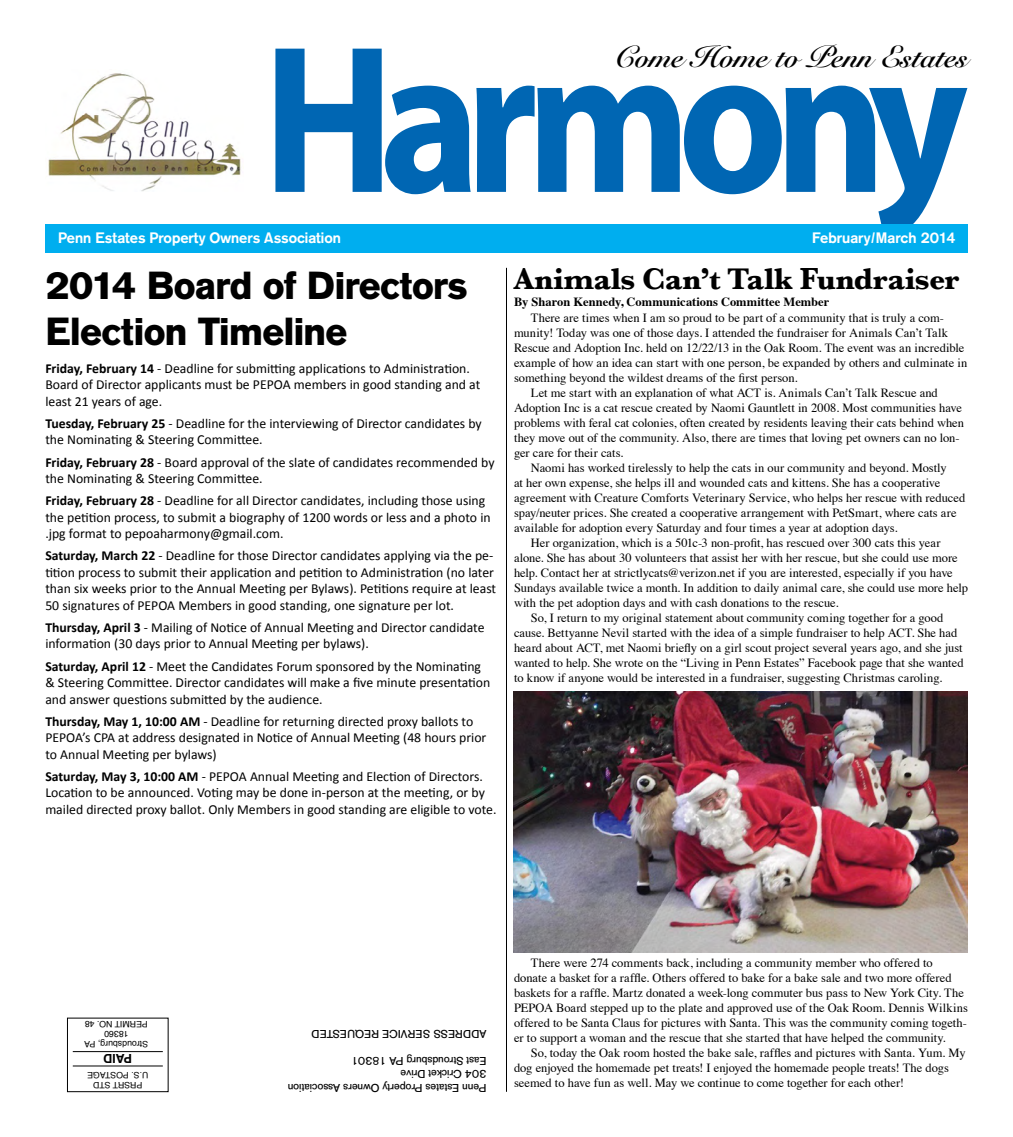
<style>
.page{position:relative;width:1013px;height:1137px;background:#fff}
.page>*{position:absolute;margin:0;border:0;box-sizing:border-box;transform-origin:0 0}
.t1{font:700 212.5px "Myriad";letter-spacing:-.075em;color:#0066b3;scale:.9 1}
.t2{font:700 38.75px/46.5px "AG Old Face";letter-spacing:-.015em;color:#000}
.t3{font:700 31.25px "Baskerville";letter-spacing:-.005em;color:#000}
.t4{font:30px "Snell Roundhand Bold Script";color:#000}
.t5{font:500 15px "AG Old Face";color:#fff}
.t6{font:13.75px/16.5px "Calibri";color:#000}
.t7{font:12.5px/15px "Times";color:#000}
.t8{font:700 12.5px "Times";color:#000}
.t9{font:700 12.5px "Helvetica";color:#000}
.t10{font:11.25px/13.5px "AG Old Face";color:#000}
.t11{font:11.25px "AG Old Face";letter-spacing:.04em;color:#000}
.t12{font:8.75px/10px "Helvetica";color:#000;text-align:center}
.s1{font-weight:700}
</style>
<div class="page">
<div style="left:67px;top:1018px;width:101px;height:74px;border:1px solid #000"></div>
<hr style="left:73px;top:1051px;width:90px;height:1px;background:#000">
<hr style="left:73px;top:1066px;width:90px;height:1px;background:#000">
<img style="left:48px;top:73px;width:193px;height:118px">
<hr style="left:506px;top:268px;width:1px;height:824px;background:#000">
<div style="left:45px;top:224px;width:923px;height:29px;background:#00aeef"></div>
<img style="left:514px;top:691px;width:453px;height:261px">
<h3 class="t4" style="left:615px;top:39px;width:354px">Come Home to Penn Estates</h3>
<h1 class="t1" style="left:263px;top:11px;width:785px">Harmony</h1>
<p class="t5" style="left:58px;top:229px;width:284px">Penn Estates Property Owners Association</p>
<p class="t5" style="left:812px;top:229px;width:145px">February/March 2014</p>
<h2 class="t2" style="left:45px;top:262px;width:424px">2014 Board of Directors<br>Election Timeline</h2>
<p class="t6" style="left:45px;top:359px;width:436px"><span class="s1">Friday, February 14</span> - Deadline for submitting applications to Administration.<br>Board of Director applicants must be PEPOA members in good standing and at least 21 years of age.</p>
<p class="t6" style="left:45px;top:414px;width:438px"><span class="s1">Tuesday, February 25</span> - Deadline for the interviewing of Director candidates by the Nominating &amp; Steering Committee.</p>
<p class="t6" style="left:45px;top:453px;width:451px"><span class="s1">Friday, February 28</span> - Board approval of the slate of candidates recommended by the Nominating &amp; Steering Committee.</p>
<p class="t6" style="left:45px;top:492px;width:447px"><span class="s1">Friday, February 28</span> - Deadline for all Director candidates, including those using the petition process, to submit a biography of 1200 words or less and a photo in .jpg format to pepoaharmony@gmail.com.</p>
<p class="t6" style="left:45px;top:547px;width:452px"><span class="s1">Saturday, March 22</span> - Deadline for those Director candidates applying via the pe&shy;tition process to submit their application and petition to Administration (no later than six weeks prior to the Annual Meeting per Bylaws). Petitions require at least 50 signatures of PEPOA Members in good standing, one signature per lot.</p>
<p class="t6" style="left:45px;top:618px;width:440px"><span class="s1">Thursday, April 3</span> - Mailing of Notice of Annual Meeting and Director candidate information (30 days prior to Annual Meeting per bylaws).</p>
<p class="t6" style="left:45px;top:657px;width:446px"><span class="s1">Saturday, April 12</span> - Meet the Candidates Forum sponsored by the Nominating &amp; Steering Committee. Director candidates will make a five minute presentation and answer questions submitted by the audience.</p>
<p class="t6" style="left:45px;top:712px;width:442px"><span class="s1">Thursday, May 1, 10:00 AM</span> - Deadline for returning directed proxy ballots to<br>PEPOA’s CPA at address designated in Notice of Annual Meeting (48 hours prior to Annual Meeting per bylaws)</p>
<p class="t6" style="left:45px;top:767px;width:453px"><span class="s1">Saturday, May 3, 10:00 AM</span> - PEPOA Annual Meeting and Election of Directors.<br>Location to be announced. Voting may be done in-person at the meeting, or by mailed directed proxy ballot. Only Members in good standing are eligible to vote.</p>
<h3 class="t3" style="left:514px;top:260px;width:447px">Animals Can’t Talk Fundraiser</h3>
<p class="t8" style="left:514px;top:289px;width:317px">By Sharon Kennedy, Communications Committee Member</p>
<p class="t7" style="left:531px;top:309px;width:414px">There are times when I am so proud to be part of a community that is truly a com-</p>
<p class="t7" style="left:514px;top:324px;width:435px">munity! Today was one of those days. I attended the fundraiser for Animals Can’t Talk</p>
<p class="t7" style="left:514px;top:339px;width:452px">Rescue and Adoption Inc. held on 12/22/13 in the Oak Room. The event was an incredible</p>
<p class="t7" style="left:514px;top:354px;width:455px">example of how an idea can start with one person, be expanded by others and culminate in</p>
<p class="t7" style="left:514px;top:369px;width:285px">something beyond the wildest dreams of the first person.</p>
<p class="t7" style="left:531px;top:384px;width:408px">Let me start with an explanation of what ACT is. Animals Can’t Talk Rescue and</p>
<p class="t7" style="left:514px;top:399px;width:449px">Adoption Inc is a cat rescue created by Naomi Gauntlett in 2008. Most communities have</p>
<p class="t7" style="left:514px;top:414px;width:451px">problems with feral cat colonies, often created by residents leaving their cats behind when</p>
<p class="t7" style="left:514px;top:429px;width:447px">they move out of the community. Also, there are times that loving pet owners can no lon-</p>
<p class="t7" style="left:514px;top:444px;width:111px">ger care for their cats.</p>
<p class="t7" style="left:531px;top:459px;width:417px">Naomi has worked tirelessly to help the cats in our community and beyond. Mostly</p>
<p class="t7" style="left:514px;top:474px;width:428px">at her own expense, she helps ill and wounded cats and kittens. She has a cooperative</p>
<p class="t7" style="left:514px;top:489px;width:453px">agreement with Creature Comforts Veterinary Service, who helps her rescue with reduced</p>
<p class="t7" style="left:514px;top:504px;width:444px">spay/neuter prices. She created a cooperative arrangement with PetSmart, where cats are</p>
<p class="t7" style="left:514px;top:519px;width:385px">available for adoption every Saturday and four times a year at adoption days.</p>
<p class="t7" style="left:531px;top:534px;width:411px">Her organization, which is a 501c-3 non-profit, has rescued over 300 cats this year</p>
<p class="t7" style="left:514px;top:549px;width:445px">alone. She has about 30 volunteers that assist her with her rescue, but she could use more</p>
<p class="t7" style="left:514px;top:564px;width:440px">help. Contact her at strictlycats@verizon.net if you are interested, especially if you have</p>
<p class="t7" style="left:514px;top:579px;width:455px">Sundays available twice a month. In addition to daily animal care, she could use more help</p>
<p class="t7" style="left:514px;top:594px;width:326px">with the pet adoption days and with cash donations to the rescue.</p>
<p class="t7" style="left:531px;top:609px;width:414px">So, I return to my original statement about community coming together for a good</p>
<p class="t7" style="left:514px;top:624px;width:445px">cause. Bettyanne Nevil started with the idea of a simple fundraiser to help ACT. She had</p>
<p class="t7" style="left:514px;top:639px;width:450px">heard about ACT, met Naomi briefly on a girl scout project several years ago, and she just</p>
<p class="t7" style="left:514px;top:654px;width:451px">wanted to help. She wrote on the “Living in Penn Estates” Facebook page that she wanted</p>
<p class="t7" style="left:514px;top:669px;width:430px">to know if anyone would be interested in a fundraiser, suggesting Christmas caroling.</p>
<p class="t12" style="left:148px;top:1049px;width:65px;rotate:-180deg">Stroudsburg, PA<br>18360<br>PERMIT NO. 48</p>
<p class="t9" style="left:132px;top:1069px;width:30px;rotate:-180deg">PAID</p>
<p class="t12" style="left:148px;top:1089px;width:63px;rotate:-180deg">PRSRT STD<br>U.S. POSTAGE</p>
<p class="t10" style="left:333px;top:1040px;width:15px;rotate:-180deg">e dt</p>
<p class="t11" style="left:430px;top:1040px;width:91px;rotate:-180deg">SERVICE reques</p>
<p class="t10" style="left:463px;top:1040px;width:16px;rotate:-180deg">ress</p>
<p class="t10" style="left:486px;top:1040px;width:9px;rotate:-180deg">add</p>
<p class="t10" style="left:486px;top:1094px;width:200px;rotate:-180deg">Penn Estates Property Owners Association<br>304 Cricket Drive<br>East Stroudsburg PA 18301</p>
<p class="t7" style="left:514px;top:954px;width:455px;text-indent:17px">There were 274 comments back, including a community member who offered to donate a basket for a raffle. Others offered to bake for a bake sale and two more offered baskets for a raffle. Martz donated a week-long commuter bus pass to New York City. The PEPOA Board stepped up to the plate and approved use of the Oak Room. Dennis Wilkins offered to be Santa Claus for pictures with Santa. This was the community coming togeth&shy;er to support a woman and the rescue that she started that have helped the community.</p>
<p class="t7" style="left:514px;top:1044px;width:453px;text-indent:17px">So, today the Oak room hosted the bake sale, raffles and pictures with Santa. Yum. My dog enjoyed the homemade pet treats! I enjoyed the homemade people treats! The dogs seemed to have fun as well. May we continue to come together for each other!</p>
</div>
